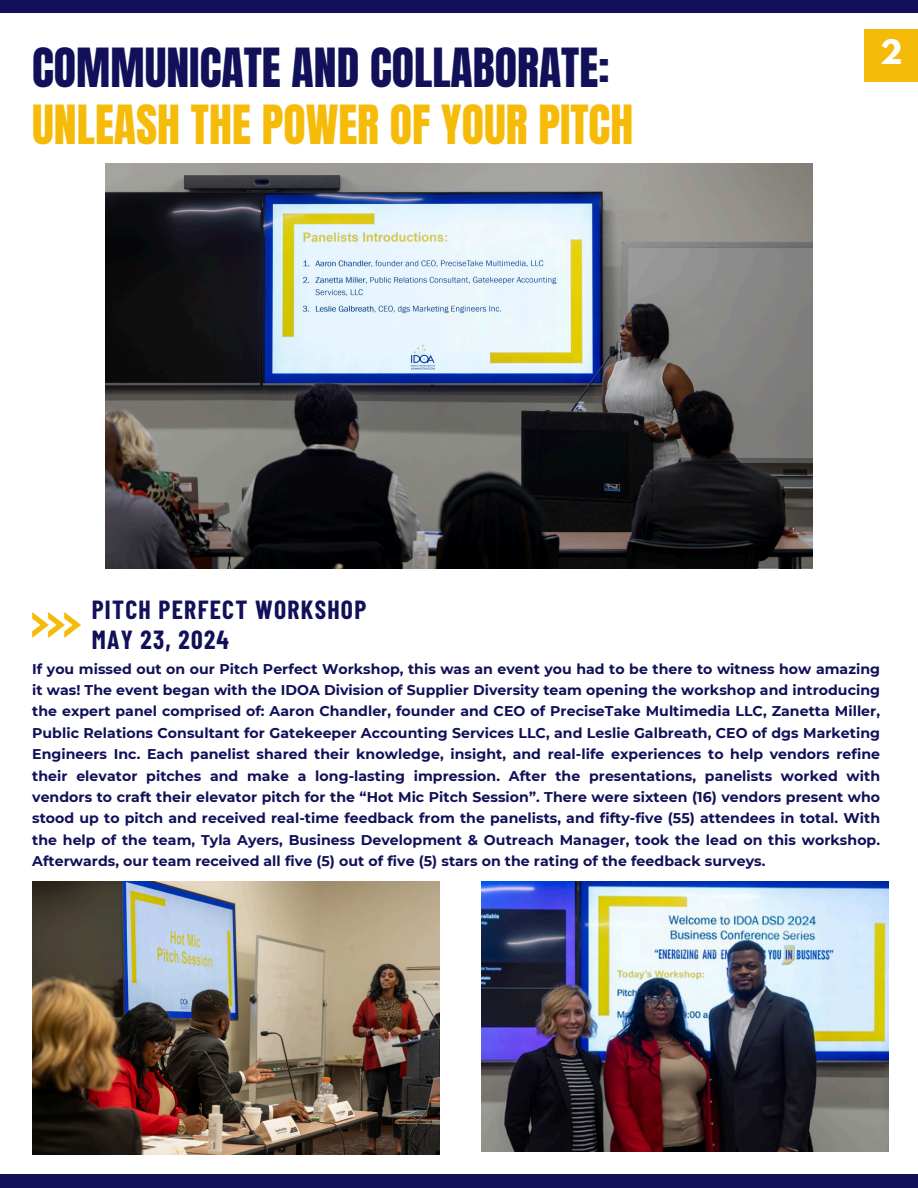
<style>
.page{position:relative;width:918px;height:1188px;background:#fff}
.page>*{position:absolute;margin:0;border:0;box-sizing:border-box;transform-origin:0 0}
.t1{font:45.9px/57.3px "Anton";color:#111059}
.t2{font:700 29.85px "League Spartan";color:#fff}
.t3{font:700 25.65px/29.2px "Barlow Condensed";letter-spacing:.05em;color:#111059}
.t4{font:700 14.1px/21.3px "Montserrat";letter-spacing:.005em;color:#111059;text-align:justify}
.s1{color:#f6bb09}
</style>
<div class="page">
<div style="left:0;top:1175px;width:918px;height:13px;background:#111059"></div>
<div style="left:0;top:0;width:918px;height:13px;background:#111059"></div>
<div style="left:865px;top:29px;width:53px;height:53px;background:#f6bb09"></div>
<svg style="left:32px;top:612px;width:49px;height:26px"></svg>
<img style="left:32px;top:882px;width:407px;height:272px">
<img style="left:105px;top:164px;width:708px;height:405px">
<img style="left:482px;top:881px;width:407px;height:270px">
<h2 class="t1" style="left:32px;top:39px;width:603px">COMMUNICATE AND COLLABORATE:<br><span class="s1">UNLEASH THE POWER OF YOUR PITCH</span></h2>
<p class="t2" style="left:880px;top:37px;width:24px">2</p>
<h3 class="t3" style="left:92px;top:595px;width:276px">PITCH PERFECT WORKSHOP<br>MAY 23, 2024</h3>
<p class="t4" style="left:32px;top:658px;width:849px">If you missed out on our Pitch Perfect Workshop, this was an event you had to be there to witness how amazing it was! The event began with the IDOA Division of Supplier Diversity team opening the workshop and introducing the expert panel comprised of: Aaron Chandler, founder and CEO of PreciseTake Multimedia LLC, Zanetta Miller, Public Relations Consultant for Gatekeeper Accounting Services LLC, and Leslie Galbreath, CEO of dgs Marketing Engineers Inc. Each panelist shared their knowledge, insight, and real-life experiences to help vendors refine their elevator pitches and make a long-lasting impression. After the presentations, panelists worked with vendors to craft their elevator pitch for the “Hot Mic Pitch Session”. There were sixteen (16) vendors present who stood up to pitch and received real-time feedback from the panelists, and fifty-five (55) attendees in total. With the help of the team, Tyla Ayers, Business Development &amp; Outreach Manager, took the lead on this workshop.<br>Afterwards, our team received all five (5) out of five (5) stars on the rating of the feedback surveys.</p>
</div>
